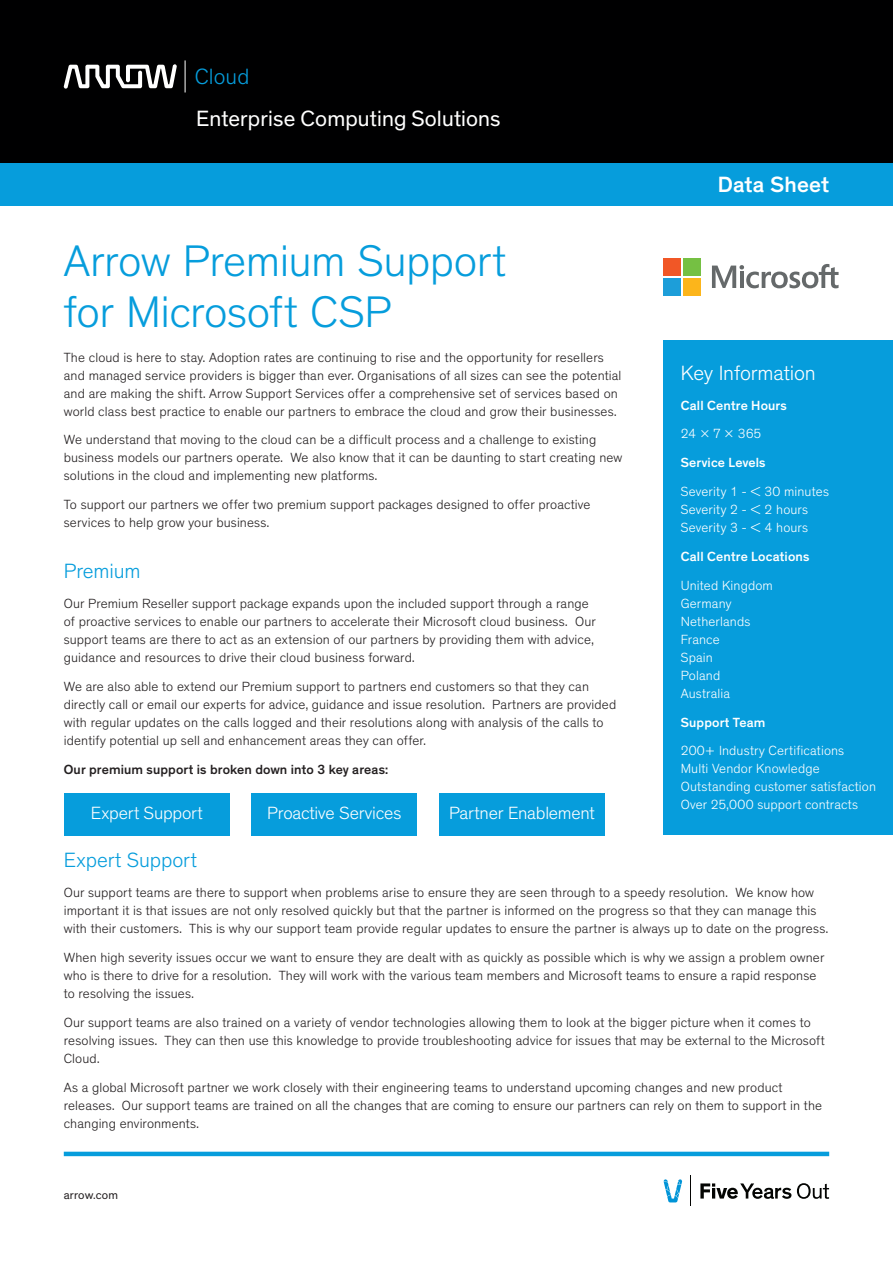
<style>
.page{position:relative;width:893px;height:1263px;background:#fff}
.page>*{position:absolute;margin:0;border:0;box-sizing:border-box;transform-origin:0 0}
.Headline_30_34{font:300 45px/51px "Theinhardt";letter-spacing:-.01em;color:#069ddc}
.t1{font:22.5px "Theinhardt";letter-spacing:.005em;color:#fff}
.t2{font:500 22.5px "Theinhardt";letter-spacing:.01em;color:#fff}
.t3{font:300 22.5px "Theinhardt";letter-spacing:.005em;color:#069ddc}
.Subhead_14_17{font:300 21px "Theinhardt";letter-spacing:-.005em;color:#069ddc}
.Subhead_14_17-2{font:300 21px "Theinhardt";letter-spacing:-.005em;color:#fff}
.Contact_Block_-_Head{font:300 18px "Theinhardt";letter-spacing:-.015em;color:#fff}
.Body_Copy_9_12{font:300 13.5px/18px "Theinhardt";letter-spacing:.01em;color:#231f20}
.Body_Copy_9_12-2{font:300 13.5px/18px "Theinhardt";letter-spacing:.01em;color:#fff}
.Body_Copy_9_12-3{font:500 13.5px "Theinhardt";letter-spacing:.01em;color:#fff}
.Body_Copy_9_12-4{font:500 13.5px "Theinhardt";letter-spacing:.01em;color:#231f20}
.t4{font:12px "Theinhardt";letter-spacing:.015em;color:#231f20}
</style>
<div class="page">
<div style="left:663px;top:340px;width:230px;height:494px;background:#069ddc"></div>
<hr style="left:64px;top:1152px;width:765px;height:4px;background:#069ddc">
<svg style="left:700px;top:1183px;width:91px;height:16px"></svg>
<svg style="left:797px;top:1183px;width:32px;height:16px"></svg>
<hr style="left:690px;top:1175px;width:1px;height:31px;background:#040503">
<svg style="left:664px;top:1179px;width:18px;height:23px"></svg>
<div style="left:0;top:0;width:893px;height:165px;background:#000001"></div>
<svg style="left:64px;top:64px;width:113px;height:25px"></svg>
<hr style="left:185px;top:60px;width:1px;height:32px;background:#fff">
<div style="left:0;top:163px;width:893px;height:43px;background:#069ddc"></div>
<div style="left:64px;top:793px;width:166px;height:42px;background:#069ddc"></div>
<div style="left:251px;top:793px;width:166px;height:42px;background:#069ddc"></div>
<div style="left:439px;top:793px;width:166px;height:42px;background:#069ddc"></div>
<svg style="left:712px;top:264px;width:126px;height:24px"></svg>
<div style="left:663px;top:258px;width:18px;height:18px;background:#f15726"></div>
<div style="left:683px;top:258px;width:18px;height:18px;background:#75c043"></div>
<div style="left:663px;top:278px;width:18px;height:17px;background:#1d9ed9"></div>
<div style="left:683px;top:278px;width:18px;height:17px;background:#fcb51b"></div>
<p class="t3" style="left:195px;top:64px;width:56px">Cloud</p>
<p class="t1" style="left:196px;top:105px;width:306px">Enterprise Computing Solutions</p>
<p class="Headline_30_34" style="left:64px;top:236px;width:444px">Arrow Premium Support for Microsoft CSP</p>
<p class="Body_Copy_9_12" style="left:64px;top:348px;width:559px">The cloud is here to stay. Adoption rates are continuing to rise and the opportunity for resellers and managed service providers is bigger than ever. Organisations of all sizes can see the potential and are making the shift. Arrow Support Services offer a comprehensive set of services based on world class best practice to enable our partners to embrace the cloud and grow their businesses.</p>
<p class="Body_Copy_9_12" style="left:64px;top:431px;width:560px">We understand that moving to the cloud can be a difficult process and a challenge to existing business models our partners operate. We also know that it can be daunting to start creating new solutions in the cloud and implementing new platforms.</p>
<p class="Body_Copy_9_12" style="left:64px;top:496px;width:528px">To support our partners we offer two premium support packages designed to offer proactive services to help grow your business.</p>
<p class="Subhead_14_17" style="left:64px;top:559px;width:78px">Premium</p>
<p class="Body_Copy_9_12" style="left:64px;top:595px;width:533px">Our Premium Reseller support package expands upon the included support through a range of proactive services to enable our partners to accelerate their Microsoft cloud business. Our support teams are there to act as an extension of our partners by providing them with advice, guidance and resources to drive their cloud business forward.</p>
<p class="Body_Copy_9_12" style="left:64px;top:678px;width:554px">We are also able to extend our Premium support to partners end customers so that they can directly call or email our experts for advice, guidance and issue resolution. Partners are provided with regular updates on the calls logged and their resolutions along with analysis of the calls to identify potential up sell and enhancement areas they can offer.</p>
<p class="Body_Copy_9_12-4" style="left:64px;top:761px;width:326px">Our premium support is broken down into 3 key areas:</p>
<p class="Contact_Block_-_Head" style="left:91px;top:802px;width:113px">Expert Support</p>
<p class="Contact_Block_-_Head" style="left:267px;top:802px;width:136px">Proactive Services</p>
<p class="Contact_Block_-_Head" style="left:449px;top:802px;width:147px">Partner Enablement</p>
<p class="t2" style="left:718px;top:171px;width:113px">Data Sheet</p>
<p class="Subhead_14_17-2" style="left:681px;top:360px;width:137px">Key Information</p>
<p class="Body_Copy_9_12-3" style="left:681px;top:397px;width:108px">Call Centre Hours</p>
<p class="Body_Copy_9_12-2" style="left:681px;top:425px;width:82px">24 x 7 x 365</p>
<p class="Body_Copy_9_12-3" style="left:681px;top:455px;width:86px">Service Levels</p>
<p class="Body_Copy_9_12-2" style="left:681px;top:483px;width:150px">Severity 1 - &lt; 30 minutes<br>Severity 2 - &lt; 2 hours<br>Severity 3 - &lt; 4 hours</p>
<p class="Body_Copy_9_12-3" style="left:681px;top:548px;width:130px">Call Centre Locations</p>
<p class="Body_Copy_9_12-2" style="left:681px;top:576px;width:94px">United Kingdom<br>Germany<br>Netherlands<br>France<br>Spain<br>Poland<br>Australia</p>
<p class="Body_Copy_9_12-3" style="left:681px;top:714px;width:86px">Support Team</p>
<p class="Body_Copy_9_12-2" style="left:681px;top:742px;width:197px">200+ Industry Certifications<br>Multi Vendor Knowledge<br>Outstanding customer satisfaction<br>Over 25,000 support contracts</p>
<p class="Subhead_14_17" style="left:64px;top:848px;width:135px">Expert Support</p>
<p class="Body_Copy_9_12" style="left:64px;top:884px;width:766px">Our support teams are there to support when problems arise to ensure they are seen through to a speedy resolution. We know how important it is that issues are not only resolved quickly but that the partner is informed on the progress so that they can manage this with their customers. This is why our support team provide regular updates to ensure the partner is always up to date on the progress.</p>
<p class="Body_Copy_9_12" style="left:64px;top:949px;width:762px">When high severity issues occur we want to ensure they are dealt with as quickly as possible which is why we assign a problem owner who is there to drive for a resolution. They will work with the various team members and Microsoft teams to ensure a rapid response to resolving the issues.</p>
<p class="Body_Copy_9_12" style="left:64px;top:1013px;width:762px">Our support teams are also trained on a variety of vendor technologies allowing them to look at the bigger picture when it comes to resolving issues. They can then use this knowledge to provide troubleshooting advice for issues that may be external to the Microsoft<br>Cloud.</p>
<p class="Body_Copy_9_12" style="left:64px;top:1078px;width:760px">As a global Microsoft partner we work closely with their engineering teams to understand upcoming changes and new product releases. Our support teams are trained on all the changes that are coming to ensure our partners can rely on them to support in the changing environments.</p>
<p class="t4" style="left:64px;top:1188px;width:56px">arrow.com</p>
</div>
